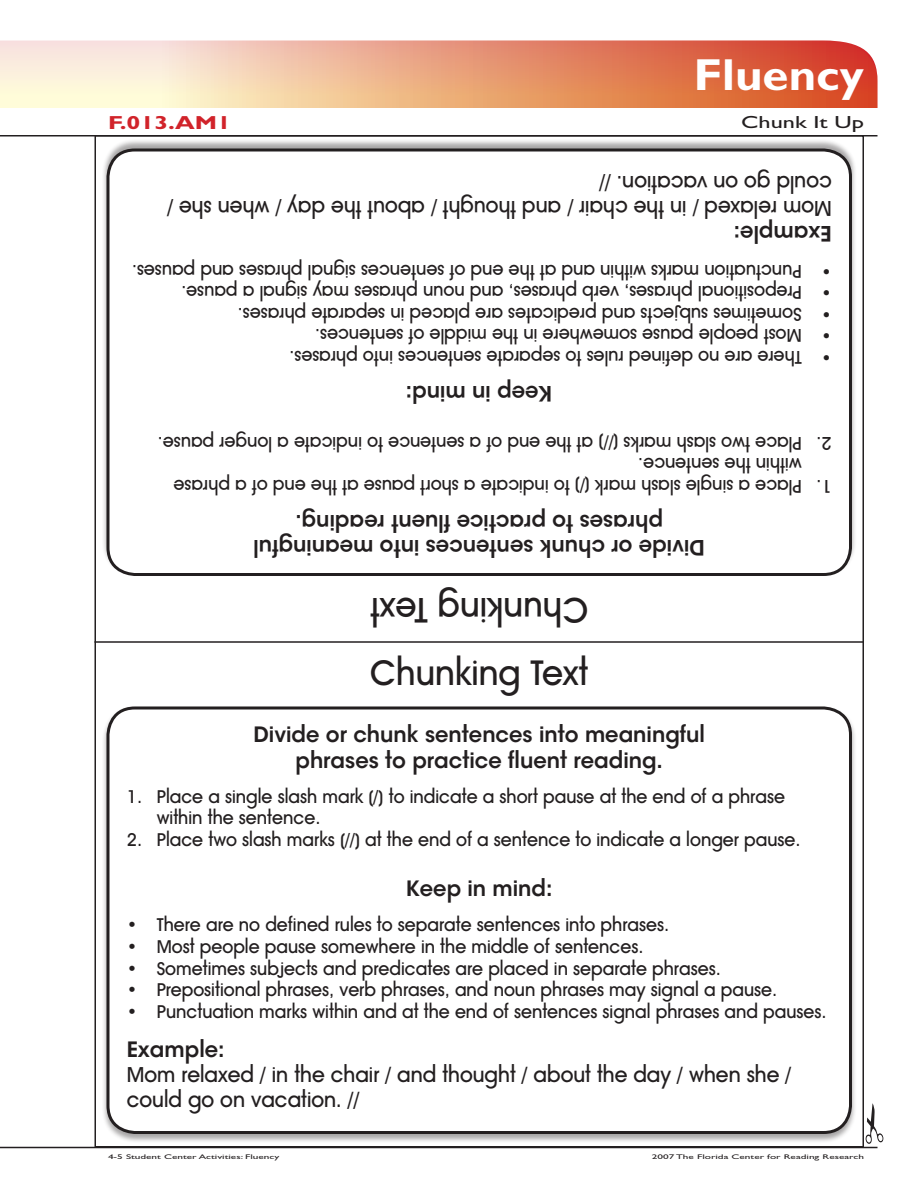
<style>
.page{position:relative;width:918px;height:1188px;background:#fff}
.page>*{position:absolute;margin:0;border:0;box-sizing:border-box;transform-origin:0 0}
.t1{font:700 45px "Gill Sans MT Modified";color:#fff;scale:1.05 1}
.t2{font:34.5px "Avant Garde Medium Modified";color:#231f20}
.t3{font:21px "Avant Garde Demi Bold MOD";color:#231f20}
.t4{font:21px/25.2px "Avant Garde Medium Modified";color:#231f20}
.t5{font:700 18.9px "Gill Sans MT Modified";color:#d1232a;scale:1.33 1}
.t6{font:18px/21.6px "Avant Garde Medium Modified";color:#231f20}
.t7{font:17.55px "Gill Sans MT Modified";color:#231f20;scale:1.39 1}
.t8{font:6.75px "Gill Sans MT Modified";color:#231f20;scale:1.67 1}
</style>
<div class="page">
<svg style="left:0;top:40px;width:878px;height:68px;background:#eaa686"></svg>
<hr style="left:0;top:1147px;width:878px;height:1px;background:#231f20">
<hr style="left:0;top:135px;width:878px;height:1px;background:#231f20">
<svg style="left:866px;top:1103px;width:17px;height:41px"></svg>
<hr style="left:94px;top:641px;width:770px;height:2px;background:#231f20">
<div style="left:101px;top:706px;width:761px;height:443px;background:#231f20;opacity:.4"></div>
<div style="left:108px;top:708px;width:742px;height:424px;background:#fff;border-radius:27px"></div>
<div style="left:106px;top:706px;width:746px;height:428px;border:3px solid #231f20;border-radius:27px"></div>
<div style="left:101px;top:139px;width:761px;height:443px;background:#231f20;opacity:.4"></div>
<div style="left:108px;top:150px;width:742px;height:424px;background:#fff;border-radius:27px"></div>
<div style="left:106px;top:148px;width:746px;height:428px;border:3px solid #231f20;border-radius:27px"></div>
<h1 class="t1" style="left:694px;top:48px;width:164px">Fluency</h1>
<p class="t5" style="left:108px;top:111px;width:94px">F.013.AM1</p>
<p class="t7" style="left:741px;top:112px;width:90px">Chunk It Up</p>
<p class="t4" style="left:832px;top:220px;width:666px;rotate:-180deg">Mom relaxed / in the chair / and thought / about the day / when she / could go on vacation. //</p>
<p class="t3" style="left:832px;top:247px;width:99px;rotate:-180deg">Example:</p>
<p class="t6" style="left:832px;top:281px;width:701px;rotate:-180deg">• Punctuation marks within and at the end of sentences signal phrases and pauses.</p>
<p class="t6" style="left:832px;top:303px;width:652px;rotate:-180deg">• Prepositional phrases, verb phrases, and noun phrases may signal a pause.</p>
<p class="t6" style="left:832px;top:324px;width:596px;rotate:-180deg">• Sometimes subjects and predicates are placed in separate phrases.</p>
<p class="t6" style="left:832px;top:346px;width:518px;rotate:-180deg">• Most people pause somewhere in the middle of sentences.</p>
<p class="t6" style="left:832px;top:368px;width:544px;rotate:-180deg">• There are no defined rules to separate sentences into phrases.</p>
<p class="t3" style="left:553px;top:407px;width:148px;rotate:-180deg">Keep in mind:</p>
<p class="t6" style="left:802px;top:453px;width:645px;rotate:-180deg">Place two slash marks (//) at the end of a sentence to indicate a longer pause.</p>
<p class="t6" style="left:832px;top:453px;width:17px;rotate:-180deg">2.</p>
<p class="t6" style="left:802px;top:475px;width:165px;rotate:-180deg">within the sentence.</p>
<p class="t6" style="left:802px;top:496px;width:630px;rotate:-180deg">Place a single slash mark (/) to indicate a short pause at the end of a phrase</p>
<p class="t6" style="left:832px;top:496px;width:17px;rotate:-180deg">1.</p>
<p class="t3" style="left:663px;top:536px;width:369px;rotate:-180deg">phrases to practice fluent reading.</p>
<p class="t3" style="left:705px;top:561px;width:453px;rotate:-180deg">Divide or chunk sentences into meaningful</p>
<p class="t2" style="left:588px;top:631px;width:219px;rotate:-180deg">Chunking Text</p>
<p class="t2" style="left:370px;top:652px;width:219px">Chunking Text</p>
<p class="t3" style="left:254px;top:721px;width:453px">Divide or chunk sentences into meaningful</p>
<p class="t3" style="left:295px;top:747px;width:369px">phrases to practice fluent reading.</p>
<p class="t6" style="left:157px;top:786px;width:630px;text-indent:-30px">1. Place a single slash mark (/) to indicate a short pause at the end of a phrase within the sentence.</p>
<p class="t6" style="left:127px;top:829px;width:675px">2. Place two slash marks (//) at the end of a sentence to indicate a longer pause.</p>
<p class="t3" style="left:406px;top:875px;width:148px">Keep in mind:</p>
<p class="t6" style="left:127px;top:915px;width:544px">• There are no defined rules to separate sentences into phrases.</p>
<p class="t6" style="left:127px;top:936px;width:518px">• Most people pause somewhere in the middle of sentences.</p>
<p class="t6" style="left:127px;top:958px;width:596px">• Sometimes subjects and predicates are placed in separate phrases.</p>
<p class="t6" style="left:127px;top:980px;width:652px">• Prepositional phrases, verb phrases, and noun phrases may signal a pause.</p>
<p class="t6" style="left:127px;top:1001px;width:701px">• Punctuation marks within and at the end of sentences signal phrases and pauses.</p>
<p class="t3" style="left:127px;top:1036px;width:99px">Example:</p>
<p class="t4" style="left:127px;top:1062px;width:666px">Mom relaxed / in the chair / and thought / about the day / when she / could go on vacation. //</p>
<p class="t8" style="left:108px;top:1153px;width:104px">4-5 Student Center Activities: Fluency</p>
<p class="t8" style="left:652px;top:1153px;width:128px">2007 The Florida Center for Reading Research</p>
</div>
